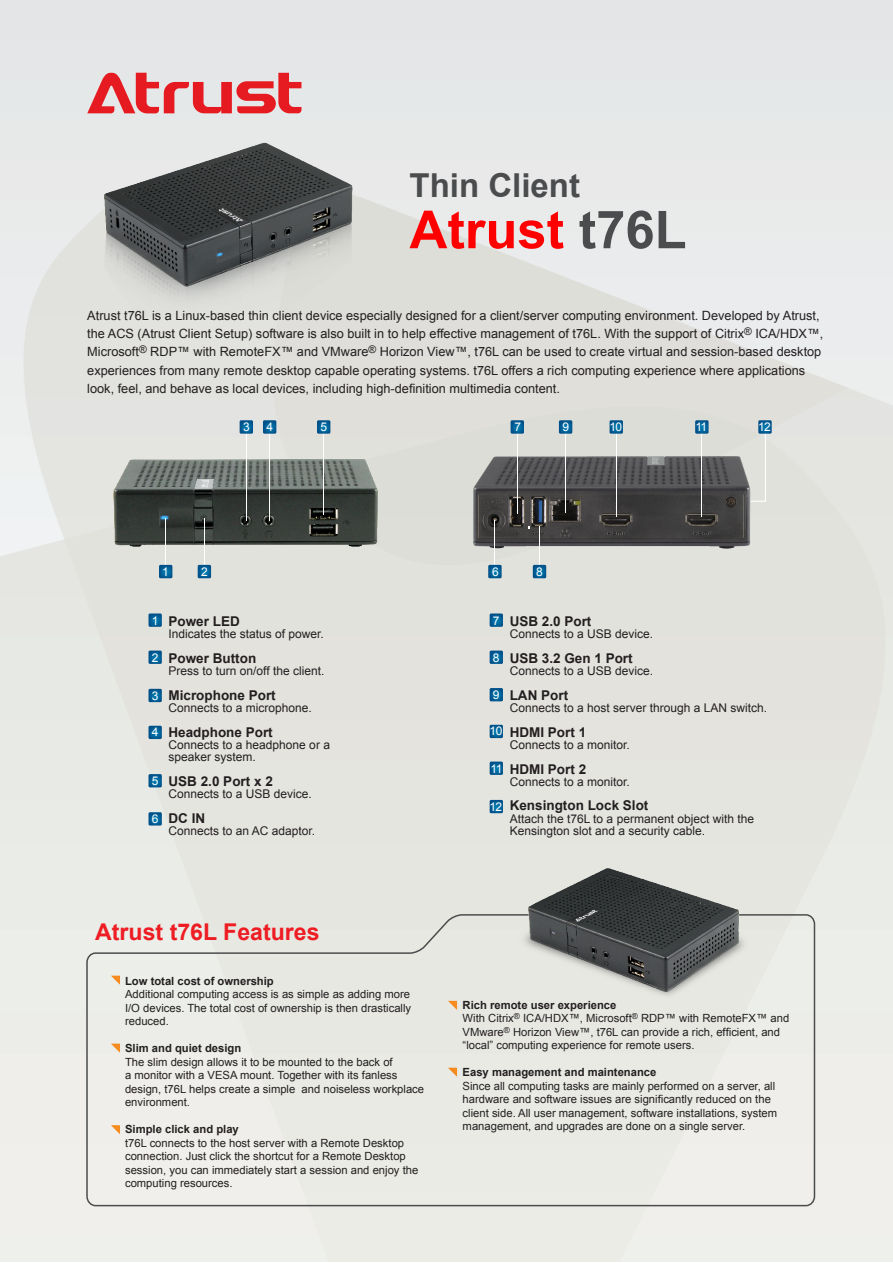
<style>
.page{position:relative;width:893px;height:1263px;background:#fff}
.page>*{position:absolute;margin:0;border:0;box-sizing:border-box;transform-origin:0 0}
.t1{font:700 52.5px "Arial";color:#f00}
.t2{font:700 33px "Arial";color:#4b4c4d}
.t3{font:700 23.1px "Arial";color:#ee1d23}
.t4{font:700 13.5px "Arial";color:#231f20}
.t5{font:12.75px/18.3px "Arial";color:#231f20}
.t6{font:12px/12.3px "Arial";color:#231f20}
.t7{font:12px "Arial";letter-spacing:-.05em;color:#fff}
.t8{font:11.25px/13.5px "Arial";color:#231f20}
.t9{font:700 11.25px "Arial";color:#231f20}
.s1{color:#4b4c4d}
</style>
<div class="page">
<img style="left:0;top:0;width:892px;height:1262px">
<div style="left:86px;top:913px;width:730px;height:294px;background:#e9eae4"></div>
<svg style="left:111px;top:976px;width:9px;height:8px"></svg>
<svg style="left:111px;top:1043px;width:9px;height:9px"></svg>
<svg style="left:111px;top:1125px;width:9px;height:9px"></svg>
<svg style="left:448px;top:1001px;width:9px;height:9px"></svg>
<svg style="left:448px;top:1068px;width:9px;height:8px"></svg>
<svg style="left:87px;top:73px;width:214px;height:40px;background:#e4878a"></svg>
<img style="left:109px;top:456px;width:273px;height:95px">
<hr style="left:165px;top:518px;width:1px;height:55px;background:#fff">
<hr style="left:246px;top:431px;width:1px;height:90px;background:#fff">
<svg style="left:159px;top:565px;width:13px;height:13px"></svg>
<hr style="left:204px;top:518px;width:1px;height:55px;background:#fff">
<svg style="left:198px;top:565px;width:13px;height:13px"></svg>
<svg style="left:240px;top:420px;width:13px;height:14px"></svg>
<hr style="left:269px;top:431px;width:1px;height:90px;background:#fff">
<svg style="left:263px;top:420px;width:13px;height:14px"></svg>
<hr style="left:323px;top:431px;width:1px;height:84px;background:#fff">
<svg style="left:317px;top:420px;width:13px;height:14px"></svg>
<img style="left:472px;top:455px;width:279px;height:103px">
<hr style="left:494px;top:520px;width:1px;height:53px;background:#fff">
<svg style="left:488px;top:565px;width:14px;height:13px"></svg>
<hr style="left:539px;top:527px;width:1px;height:46px;background:#fff">
<svg style="left:533px;top:565px;width:13px;height:13px"></svg>
<hr style="left:565px;top:431px;width:1px;height:82px;background:#fff">
<hr style="left:517px;top:431px;width:1px;height:83px;background:#fff">
<svg style="left:511px;top:420px;width:13px;height:14px"></svg>
<hr style="left:616px;top:431px;width:1px;height:86px;background:#fff">
<hr style="left:701px;top:431px;width:1px;height:86px;background:#fff">
<svg style="left:559px;top:420px;width:13px;height:14px"></svg>
<svg style="left:610px;top:420px;width:13px;height:14px"></svg>
<svg style="left:695px;top:420px;width:14px;height:14px"></svg>
<svg style="left:148px;top:613px;width:14px;height:14px"></svg>
<svg style="left:148px;top:812px;width:14px;height:13px"></svg>
<svg style="left:148px;top:650px;width:14px;height:14px"></svg>
<svg style="left:148px;top:689px;width:14px;height:13px"></svg>
<svg style="left:148px;top:726px;width:14px;height:13px"></svg>
<svg style="left:148px;top:774px;width:14px;height:13px"></svg>
<svg style="left:490px;top:613px;width:13px;height:14px"></svg>
<svg style="left:490px;top:650px;width:13px;height:14px"></svg>
<svg style="left:490px;top:688px;width:13px;height:13px"></svg>
<svg style="left:490px;top:725px;width:13px;height:13px"></svg>
<svg style="left:490px;top:761px;width:13px;height:14px"></svg>
<svg style="left:490px;top:800px;width:13px;height:13px"></svg>
<img style="left:90px;top:137px;width:283px;height:181px">
<img style="left:510px;top:855px;width:240px;height:143px">
<svg style="left:749px;top:420px;width:23px;height:82px;background:#ccd5d5"></svg>
<p class="t2" style="left:410px;top:162px;width:172px">Thin Client</p>
<p class="t1" style="left:410px;top:193px;width:279px">Atrust <span class="s1">t76L</span></p>
<p class="t5" style="left:87px;top:306px;width:738px">Atrust t76L is a Linux-based thin client device especially designed for a client/server computing environment. Developed by Atrust, the ACS (Atrust Client Setup) software is also built in to help effective management of t76L. With the support of Citrix<sup>®</sup> ICA/HDX™, Microsoft<sup>®</sup> RDP™ with RemoteFX™ and VMware<sup>®</sup> Horizon View™, t76L can be used to create virtual and session-based desktop experiences from many remote desktop capable operating systems. t76L offers a rich computing experience where applications look, feel, and behave as local devices, including high-definition multimedia content.</p>
<p class="t7" style="left:514px;top:418px;width:8px">7</p>
<p class="t7" style="left:562px;top:418px;width:8px">9</p>
<p class="t7" style="left:609px;top:418px;width:14px">10</p>
<p class="t7" style="left:695px;top:418px;width:13px">11</p>
<p class="t7" style="left:243px;top:418px;width:8px">3</p>
<p class="t7" style="left:267px;top:418px;width:8px">4</p>
<p class="t7" style="left:320px;top:418px;width:8px">5</p>
<p class="t7" style="left:758px;top:418px;width:14px">12</p>
<p class="t7" style="left:162px;top:563px;width:8px">1</p>
<p class="t7" style="left:492px;top:564px;width:8px">6</p>
<p class="t7" style="left:201px;top:563px;width:8px">2</p>
<p class="t7" style="left:536px;top:564px;width:8px">8</p>
<p class="t7" style="left:152px;top:612px;width:8px">1</p>
<p class="t7" style="left:493px;top:612px;width:8px">7</p>
<p class="t7" style="left:493px;top:649px;width:8px">8</p>
<p class="t7" style="left:493px;top:686px;width:8px">9</p>
<p class="t7" style="left:490px;top:723px;width:14px">10</p>
<p class="t7" style="left:491px;top:760px;width:13px">11</p>
<p class="t7" style="left:490px;top:798px;width:14px">12</p>
<p class="t4" style="left:510px;top:612px;width:83px">USB 2.0 Port</p>
<p class="t6" style="left:510px;top:628px;width:145px">Connects to a USB device.</p>
<p class="t4" style="left:510px;top:648px;width:125px">USB 3.2 Gen 1 Port</p>
<p class="t6" style="left:510px;top:665px;width:145px">Connects to a USB device.</p>
<p class="t4" style="left:510px;top:685px;width:60px">LAN Port</p>
<p class="t6" style="left:510px;top:701px;width:259px">Connects to a host server through a LAN switch.</p>
<p class="t4" style="left:510px;top:722px;width:78px">HDMI Port 1</p>
<p class="t6" style="left:510px;top:738px;width:122px">Connects to a monitor.</p>
<p class="t4" style="left:510px;top:759px;width:78px">HDMI Port 2</p>
<p class="t6" style="left:510px;top:775px;width:122px">Connects to a monitor.</p>
<p class="t4" style="left:510px;top:796px;width:140px">Kensington Lock Slot</p>
<p class="t6" style="left:510px;top:812px;width:246px">Attach the t76L to a permanent object with the<br>Kensington slot and a security cable.</p>
<p class="t4" style="left:169px;top:612px;width:73px">Power LED</p>
<p class="t6" style="left:169px;top:628px;width:157px">Indicates the status of power.</p>
<p class="t4" style="left:169px;top:648px;width:89px">Power Button</p>
<p class="t6" style="left:169px;top:665px;width:157px">Press to turn on/off the client.</p>
<p class="t4" style="left:169px;top:685px;width:109px">Microphone Port</p>
<p class="t6" style="left:169px;top:701px;width:145px">Connects to a microphone.</p>
<p class="t4" style="left:169px;top:722px;width:106px">Headphone Port</p>
<p class="t6" style="left:169px;top:738px;width:163px">Connects to a headphone or a speaker system.</p>
<p class="t4" style="left:169px;top:771px;width:106px">USB 2.0 Port x 2</p>
<p class="t6" style="left:169px;top:788px;width:145px">Connects to a USB device.</p>
<p class="t4" style="left:169px;top:808px;width:38px">DC IN</p>
<p class="t6" style="left:169px;top:824px;width:148px">Connects to an AC adaptor.</p>
<p class="t7" style="left:152px;top:649px;width:8px">2</p>
<p class="t7" style="left:152px;top:687px;width:8px">3</p>
<p class="t7" style="left:152px;top:724px;width:8px">4</p>
<p class="t7" style="left:152px;top:772px;width:8px">5</p>
<p class="t7" style="left:152px;top:811px;width:8px">6</p>
<p class="t3" style="left:95px;top:915px;width:226px">Atrust t76L Features</p>
<p class="t9" style="left:125px;top:973px;width:150px">Low total cost of ownership</p>
<p class="t8" style="left:125px;top:987px;width:288px;text-align:justify">Additional computing access is as simple as adding more I/O devices. The total cost of ownership is then drastically reduced.</p>
<p class="t9" style="left:125px;top:1040px;width:118px">Slim and quiet design</p>
<p class="t8" style="left:125px;top:1055px;width:301px">The slim design allows it to be mounted to the back of<br>a monitor with a VESA mount. Together with its fanless design, t76L helps create a simple and noiseless workplace environment.</p>
<p class="t9" style="left:125px;top:1121px;width:115px">Simple click and play</p>
<p class="t8" style="left:125px;top:1136px;width:295px">t76L connects to the host server with a Remote Desktop connection. Just click the shortcut for a Remote Desktop session, you can immediately start a session and enjoy the computing resources.</p>
<p class="t9" style="left:463px;top:997px;width:155px">Rich remote user experience</p>
<p class="t8" style="left:463px;top:1011px;width:328px">With Citrix<sup>®</sup> ICA/HDX™, Microsoft<sup>®</sup> RDP™ with RemoteFX™ and<br>VMware<sup>®</sup> Horizon View™, t76L can provide a rich, efficient, and “local” computing experience for remote users.</p>
<p class="t9" style="left:463px;top:1064px;width:195px">Easy management and maintenance</p>
<p class="t8" style="left:463px;top:1079px;width:316px">Since all computing tasks are mainly performed on a server, all hardware and software issues are significantly reduced on the client side. All user management, software installations, system management, and upgrades are done on a single server.</p>
</div>
